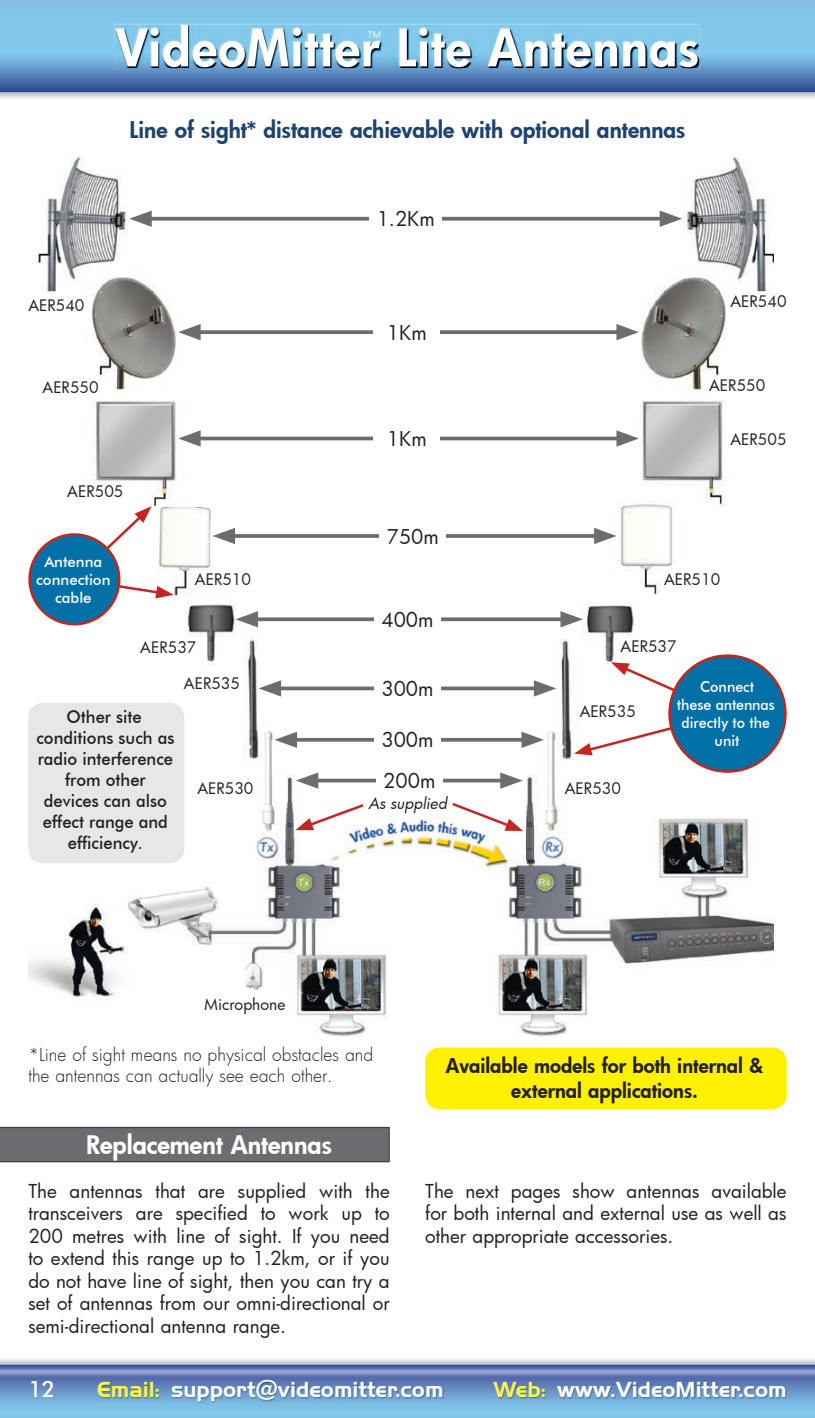
<style>
.page{position:relative;width:815px;height:1418px;background:#fff}
.page>*{position:absolute;margin:0;border:0;box-sizing:border-box;transform-origin:0 0}
.t1{font:800 50px "Futura";letter-spacing:.025em;color:#fff}
.t2{font:800 25px "Futura";color:#fff}
.t3{font:700 22.5px "Handel Got D";color:#fff}
.t4{font:800 22.5px "Futura";color:#1f426f}
.t5{font:500 22.5px "Futura BT";color:#fff}
.t6{font:800 20px/25px "Futura";color:#231f20;text-align:center}
.t7{font:20px "Futura";color:#231f20}
.t8{font:18.75px/22.5px "Futura";color:#231f20;text-align:justify}
.t9{font:500 17.5px/21px "Futura BT";color:#231f20;text-align:center;scale:.95 1}
.t10{font:300 17.5px/21px "Futura";color:#231f20}
.t11{font:15.5px "Futura";color:#231f20}
.t12{font:italic 15.5px "Futura";color:#231f20}
.t13{font:500 15px/18px "Futura BT";color:#fff;text-align:center;scale:.95 1}
.t14{font:500 15px/18px "Futura BT";color:#fff;text-align:center}
.t15{font:300 15px "Futura";color:#fff}
.s1{color:#fff34f}
.s2{font-family:"Futura";font-weight:800}
</style>
<div class="page">
<img style="left:28px;top:156px;width:746px;height:881px">
<svg style="left:318px;top:778px;width:182px;height:4px"></svg>
<svg style="left:296px;top:772px;width:22px;height:16px"></svg>
<svg style="left:500px;top:772px;width:23px;height:16px"></svg>
<div style="left:376px;top:773px;width:66px;height:15px;background:#fff"></div>
<hr style="left:290px;top:738px;width:238px;height:3px;background:#6c6d70">
<svg style="left:275px;top:731px;width:22px;height:17px"></svg>
<svg style="left:521px;top:731px;width:23px;height:17px"></svg>
<div style="left:374px;top:732px;width:67px;height:15px;background:#fff"></div>
<svg style="left:281px;top:686px;width:253px;height:4px"></svg>
<svg style="left:259px;top:680px;width:22px;height:16px"></svg>
<svg style="left:534px;top:680px;width:22px;height:16px"></svg>
<div style="left:374px;top:681px;width:67px;height:15px;background:#fff"></div>
<svg style="left:258px;top:617px;width:302px;height:4px"></svg>
<svg style="left:236px;top:611px;width:22px;height:16px"></svg>
<svg style="left:560px;top:611px;width:23px;height:16px"></svg>
<div style="left:374px;top:611px;width:67px;height:16px;background:#fff"></div>
<svg style="left:235px;top:534px;width:359px;height:4px"></svg>
<svg style="left:213px;top:528px;width:22px;height:16px"></svg>
<svg style="left:594px;top:528px;width:23px;height:16px"></svg>
<div style="left:380px;top:528px;width:66px;height:15px;background:#fff"></div>
<svg style="left:201px;top:436px;width:415px;height:4px"></svg>
<svg style="left:178px;top:430px;width:23px;height:16px"></svg>
<svg style="left:616px;top:430px;width:23px;height:16px"></svg>
<div style="left:374px;top:431px;width:66px;height:15px;background:#fff"></div>
<svg style="left:201px;top:330px;width:415px;height:4px"></svg>
<svg style="left:178px;top:324px;width:23px;height:16px"></svg>
<svg style="left:616px;top:324px;width:23px;height:16px"></svg>
<div style="left:374px;top:324px;width:66px;height:16px;background:#fff"></div>
<hr style="left:145px;top:217px;width:522px;height:3px;background:#6c6d70">
<svg style="left:129px;top:210px;width:23px;height:17px"></svg>
<svg style="left:660px;top:210px;width:22px;height:17px"></svg>
<div style="left:370px;top:211px;width:72px;height:15px;background:#fff"></div>
<svg style="left:295px;top:802px;width:71px;height:28px"></svg>
<svg style="left:450px;top:800px;width:73px;height:31px"></svg>
<div style="left:28px;top:703px;width:156px;height:160px;background:#e6e7e9;border-radius:14px"></div>
<div style="left:425px;top:1047px;width:362px;height:62px;background:#fff101;border-radius:14px"></div>
<svg style="left:0;top:1126px;width:390px;height:36px;background:#6c6d70"></svg>
<svg style="left:574px;top:662px;width:125px;height:93px"></svg>
<div style="left:670px;top:655px;width:115px;height:116px;background:#0070a7;border-radius:50%"></div>
<div style="left:668px;top:654px;width:119px;height:118px;border:2px solid #c52520;border-radius:50%"></div>
<svg style="left:0;top:0;width:815px;height:92px;background:#6ba2d1"></svg>
<img style="left:114px;top:24px;width:586px;height:45px">
<img style="left:116px;top:26px;width:583px;height:42px">
<svg style="left:0;top:1364px;width:815px;height:53px;background:#709dcd"></svg>
<img style="left:98px;top:1380px;width:345px;height:22px">
<img style="left:494px;top:1382px;width:292px;height:16px">
<svg style="left:71px;top:506px;width:103px;height:92px"></svg>
<div style="left:30px;top:534px;width:89px;height:90px;background:#0070a7;border-radius:50%"></div>
<div style="left:28px;top:533px;width:92px;height:92px;border:2px solid #c52520;border-radius:50%"></div>
<h1 class="t1" style="left:116px;top:14px;width:585px">VideoMitter Lite Antennas</h1>
<p class="t15" style="left:368px;top:27px;width:16px">™</p>
<p class="t4" style="left:129px;top:114px;width:558px">Line of sight* distance achievable with optional antennas</p>
<p class="t7" style="left:377px;top:205px;width:60px">1.2Km</p>
<p class="t11" style="left:28px;top:295px;width:58px">AER540</p>
<p class="t11" style="left:730px;top:290px;width:58px">AER540</p>
<p class="t7" style="left:387px;top:319px;width:41px">1Km</p>
<p class="t11" style="left:43px;top:376px;width:58px">AER550</p>
<p class="t11" style="left:709px;top:375px;width:58px">AER550</p>
<p class="t11" style="left:67px;top:481px;width:58px">AER505</p>
<p class="t14" style="left:36px;top:552px;width:76px">Antenna connection cable</p>
<p class="t7" style="left:387px;top:425px;width:41px">1Km</p>
<p class="t11" style="left:730px;top:429px;width:58px">AER505</p>
<p class="t7" style="left:387px;top:522px;width:54px">750m</p>
<p class="t11" style="left:195px;top:569px;width:58px">AER510</p>
<p class="t11" style="left:664px;top:568px;width:58px">AER510</p>
<p class="t7" style="left:381px;top:606px;width:54px">400m</p>
<p class="t11" style="left:140px;top:637px;width:58px">AER537</p>
<p class="t11" style="left:621px;top:636px;width:58px">AER537</p>
<p class="t11" style="left:184px;top:672px;width:58px">AER535</p>
<p class="t11" style="left:580px;top:701px;width:58px">AER535</p>
<p class="t7" style="left:381px;top:675px;width:54px">300m</p>
<p class="t13" style="left:677px;top:678px;width:105px">Connect<br>these antennas directly to the unit</p>
<p class="t9" style="left:36px;top:706px;width:147px">Other site conditions such as radio interference from other devices can also effect range and efficiency.</p>
<p class="t7" style="left:381px;top:726px;width:54px">300m</p>
<p class="t7" style="left:383px;top:767px;width:54px">200m</p>
<p class="t11" style="left:197px;top:778px;width:58px">AER530</p>
<p class="t11" style="left:565px;top:778px;width:58px">AER530</p>
<p class="t12" style="left:369px;top:792px;width:80px">As supplied</p>
<p class="t11" style="left:204px;top:993px;width:83px">Microphone</p>
<p class="t10" style="left:28px;top:1043px;width:346px">*Line of sight means no physical obstacles and the antennas can actually see each other.</p>
<h2 class="t2" style="left:86px;top:1127px;width:247px">Replacement Antennas</h2>
<p class="t8" style="left:28px;top:1179px;width:363px">The antennas that are supplied with the transceivers are specified to work up to 200 metres with line of sight. If you need to extend this range up to 1.2km, or if you do not have line of sight, then you can try a set of antennas from our omni-directional or semi-directional antenna range.</p>
<p class="t6" style="left:446px;top:1053px;width:319px">Available models for both internal &amp; external applications.</p>
<p class="t8" style="left:425px;top:1179px;width:363px">The next pages show antennas available for both internal and external use as well as other appropriate accessories.</p>
<p class="t5" style="left:28px;top:1374px;width:29px">12</p>
<p class="t3" style="left:97px;top:1376px;width:348px"><span class="s1">Email:</span> support<span class="s2">@</span>videomitter.com</p>
<p class="t3" style="left:493px;top:1376px;width:295px"><span class="s1">Web:</span> <span class="s2">www</span>.VideoMitter.com</p>
</div>
